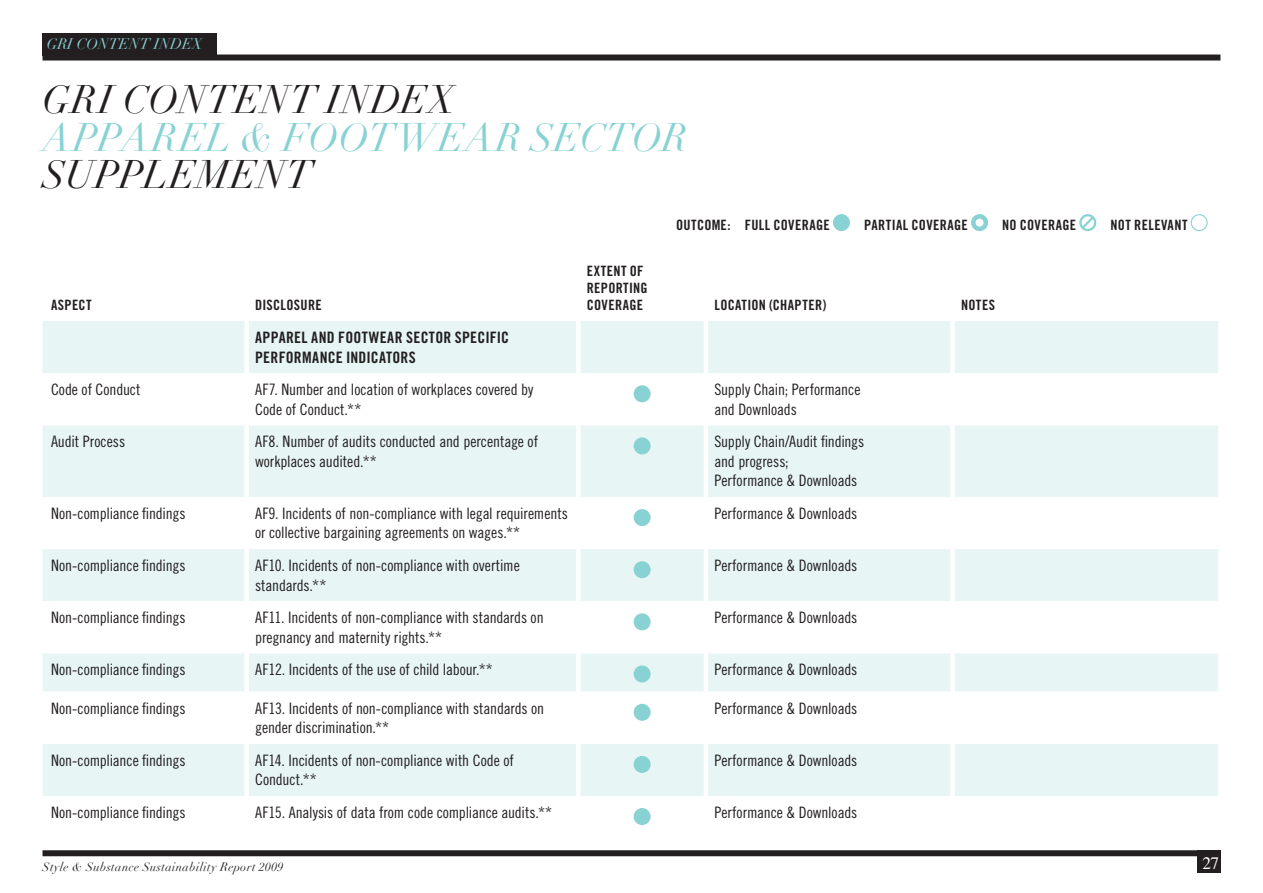
<style>
.page{position:relative;width:1263px;height:893px;background:#fff}
.page>*{position:absolute;margin:0;border:0;box-sizing:border-box;transform-origin:0 0}
.t1{font:italic 39px "Didot";letter-spacing:.01em;color:#231f20}
.t2{font:italic 39px "Didot";color:#89d2d4}
.t3{font:17.25px "Times";color:#fff}
.t4{font:15.75px/19.5px "Trade Gothic LT Std Cn 18";letter-spacing:-.005em;color:#231f20}
.t5{font:15.75px/19.5px "Trade Gothic LT Std Bd Cn 20";letter-spacing:.015em;color:#231f20}
.t6{font:italic 15px "Didot";color:#89d2d4}
.t7{font:14.25px/17.1px "Trade Gothic LT Std Bd Cn 20";letter-spacing:.025em;color:#231f20}
.t8{font:italic 12px "Didot";letter-spacing:.03em;color:#231f20}
</style>
<div class="page">
<div style="left:833px;top:214px;width:17px;height:17px;background:#89d2d4;border-radius:50%"></div>
<div style="left:971px;top:214px;width:17px;height:17px;border:4px solid #89d2d4;border-radius:50%"></div>
<svg style="left:1079px;top:214px;width:17px;height:18px"></svg>
<div style="left:1191px;top:214px;width:17px;height:17px;border:1px solid #89d2d4;border-radius:50%"></div>
<div style="left:43px;top:850px;width:1177px;height:6px;background:#231f20"></div>
<div style="left:1197px;top:850px;width:23px;height:23px;background:#231f20"></div>
<div style="left:43px;top:55px;width:1177px;height:6px;background:#231f20"></div>
<div style="left:43px;top:33px;width:174px;height:23px;background:#231f20"></div>
<div style="left:43px;top:321px;width:1175px;height:52px;background:#e7f5f5"></div>
<svg style="left:43px;top:385px;width:1175px;height:440px"></svg>
<div style="left:244px;top:321px;width:5px;height:52px;background:#fff"></div>
<div style="left:576px;top:321px;width:5px;height:52px;background:#fff"></div>
<hr style="left:704px;top:321px;width:4px;height:52px;background:#fff">
<div style="left:950px;top:321px;width:5px;height:52px;background:#fff"></div>
<div style="left:244px;top:373px;width:5px;height:52px;background:#fff"></div>
<div style="left:576px;top:373px;width:5px;height:52px;background:#fff"></div>
<hr style="left:704px;top:373px;width:4px;height:52px;background:#fff">
<div style="left:950px;top:373px;width:5px;height:52px;background:#fff"></div>
<div style="left:244px;top:425px;width:5px;height:72px;background:#fff"></div>
<div style="left:576px;top:425px;width:5px;height:72px;background:#fff"></div>
<hr style="left:704px;top:425px;width:4px;height:72px;background:#fff">
<div style="left:950px;top:425px;width:5px;height:72px;background:#fff"></div>
<div style="left:576px;top:497px;width:5px;height:52px;background:#fff"></div>
<hr style="left:704px;top:497px;width:4px;height:52px;background:#fff">
<div style="left:244px;top:549px;width:5px;height:52px;background:#fff"></div>
<div style="left:576px;top:549px;width:5px;height:52px;background:#fff"></div>
<hr style="left:704px;top:549px;width:4px;height:52px;background:#fff">
<div style="left:950px;top:549px;width:5px;height:52px;background:#fff"></div>
<div style="left:244px;top:601px;width:5px;height:52px;background:#fff"></div>
<div style="left:576px;top:601px;width:5px;height:52px;background:#fff"></div>
<hr style="left:704px;top:601px;width:4px;height:52px;background:#fff">
<div style="left:950px;top:601px;width:5px;height:52px;background:#fff"></div>
<div style="left:244px;top:653px;width:5px;height:39px;background:#fff"></div>
<div style="left:576px;top:653px;width:5px;height:39px;background:#fff"></div>
<hr style="left:704px;top:653px;width:4px;height:39px;background:#fff">
<div style="left:950px;top:653px;width:5px;height:39px;background:#fff"></div>
<div style="left:244px;top:692px;width:5px;height:52px;background:#fff"></div>
<div style="left:576px;top:692px;width:5px;height:52px;background:#fff"></div>
<hr style="left:704px;top:692px;width:4px;height:52px;background:#fff">
<div style="left:950px;top:692px;width:5px;height:52px;background:#fff"></div>
<div style="left:244px;top:744px;width:5px;height:52px;background:#fff"></div>
<div style="left:576px;top:744px;width:5px;height:52px;background:#fff"></div>
<hr style="left:704px;top:744px;width:4px;height:52px;background:#fff">
<div style="left:950px;top:744px;width:5px;height:52px;background:#fff"></div>
<div style="left:244px;top:796px;width:5px;height:38px;background:#fff"></div>
<div style="left:576px;top:796px;width:5px;height:38px;background:#fff"></div>
<hr style="left:704px;top:796px;width:4px;height:38px;background:#fff">
<div style="left:950px;top:796px;width:5px;height:38px;background:#fff"></div>
<div style="left:950px;top:497px;width:5px;height:52px;background:#fff"></div>
<div style="left:634px;top:385px;width:17px;height:17px;background:#89d2d4;border-radius:50%"></div>
<div style="left:634px;top:437px;width:17px;height:17px;background:#89d2d4;border-radius:50%"></div>
<div style="left:634px;top:509px;width:17px;height:17px;background:#89d2d4;border-radius:50%"></div>
<div style="left:634px;top:561px;width:17px;height:17px;background:#89d2d4;border-radius:50%"></div>
<div style="left:634px;top:613px;width:17px;height:17px;background:#89d2d4;border-radius:50%"></div>
<div style="left:634px;top:665px;width:17px;height:17px;background:#89d2d4;border-radius:50%"></div>
<div style="left:634px;top:704px;width:17px;height:17px;background:#89d2d4;border-radius:50%"></div>
<div style="left:634px;top:756px;width:17px;height:17px;background:#89d2d4;border-radius:50%"></div>
<div style="left:634px;top:808px;width:17px;height:17px;background:#89d2d4;border-radius:50%"></div>
<p class="t6" style="left:47px;top:34px;width:157px">GRI CONTENT INDEX</p>
<h1 class="t1" style="left:43px;top:76px;width:414px">GRI CONTENT INDEX</h1>
<h1 class="t2" style="left:43px;top:113px;width:646px">APPAREL &amp; FOOTWEAR SECTOR</h1>
<h1 class="t1" style="left:43px;top:151px;width:272px">SUPPLEMENT</h1>
<p class="t7" style="left:51px;top:296px;width:42px">ASPECT</p>
<p class="t7" style="left:255px;top:296px;width:68px">DISCLOSURE</p>
<p class="t5" style="left:255px;top:328px;width:255px">APPAREL AND FOOTWEAR SECTOR SPECIFIC<br>PERFORMANCE INDICATORS</p>
<p class="t7" style="left:587px;top:262px;width:62px">EXTENT OF<br>REPORTING<br>COVERAGE</p>
<p class="t7" style="left:676px;top:216px;width:155px">OUTCOME: FULL COVERAGE</p>
<p class="t7" style="left:864px;top:216px;width:105px">PARTIAL COVERAGE</p>
<p class="t7" style="left:1002px;top:216px;width:75px">NO COVERAGE</p>
<p class="t7" style="left:1110px;top:216px;width:78px">NOT RELEVANT</p>
<p class="t7" style="left:714px;top:296px;width:113px">LOCATION (CHAPTER)</p>
<p class="t7" style="left:961px;top:296px;width:36px">NOTES</p>
<p class="t4" style="left:51px;top:380px;width:91px">Code of Conduct</p>
<p class="t4" style="left:255px;top:380px;width:280px">AF7. Number and location of workplaces covered by<br>Code of Conduct.**</p>
<p class="t4" style="left:714px;top:380px;width:148px">Supply Chain; Performance and Downloads</p>
<p class="t4" style="left:51px;top:432px;width:76px">Audit Process</p>
<p class="t4" style="left:255px;top:432px;width:284px">AF8. Number of audits conducted and percentage of workplaces audited.**</p>
<p class="t4" style="left:714px;top:432px;width:151px">Supply Chain/Audit findings and progress;<br>Performance &amp; Downloads</p>
<p class="t4" style="left:51px;top:503px;width:136px">Non-compliance findings</p>
<p class="t4" style="left:255px;top:503px;width:314px">AF9. Incidents of non-compliance with legal requirements or collective bargaining agreements on wages.**</p>
<p class="t4" style="left:714px;top:503px;width:144px">Performance &amp; Downloads</p>
<p class="t4" style="left:51px;top:556px;width:136px">Non-compliance findings</p>
<p class="t4" style="left:255px;top:556px;width:266px">AF10. Incidents of non-compliance with overtime standards.**</p>
<p class="t4" style="left:714px;top:556px;width:144px">Performance &amp; Downloads</p>
<p class="t4" style="left:51px;top:608px;width:136px">Non-compliance findings</p>
<p class="t4" style="left:255px;top:608px;width:290px">AF11. Incidents of non-compliance with standards on pregnancy and maternity rights.**</p>
<p class="t4" style="left:714px;top:608px;width:144px">Performance &amp; Downloads</p>
<p class="t4" style="left:51px;top:660px;width:136px">Non-compliance findings</p>
<p class="t4" style="left:255px;top:660px;width:239px">AF12. Incidents of the use of child labour.**</p>
<p class="t4" style="left:714px;top:660px;width:144px">Performance &amp; Downloads</p>
<p class="t4" style="left:51px;top:698px;width:136px">Non-compliance findings</p>
<p class="t4" style="left:255px;top:698px;width:290px">AF13. Incidents of non-compliance with standards on gender discrimination.**</p>
<p class="t4" style="left:714px;top:698px;width:144px">Performance &amp; Downloads</p>
<p class="t4" style="left:51px;top:750px;width:136px">Non-compliance findings</p>
<p class="t4" style="left:255px;top:750px;width:260px">AF14. Incidents of non-compliance with Code of<br>Conduct.**</p>
<p class="t4" style="left:714px;top:750px;width:144px">Performance &amp; Downloads</p>
<p class="t4" style="left:51px;top:802px;width:136px">Non-compliance findings</p>
<p class="t4" style="left:255px;top:802px;width:298px">AF15. Analysis of data from code compliance audits.**</p>
<p class="t4" style="left:714px;top:802px;width:144px">Performance &amp; Downloads</p>
<p class="t8" style="left:43px;top:859px;width:242px">Style &amp; Substance Sustainability Report 2009</p>
<p class="t3" style="left:1202px;top:847px;width:18px">27</p>
</div>
